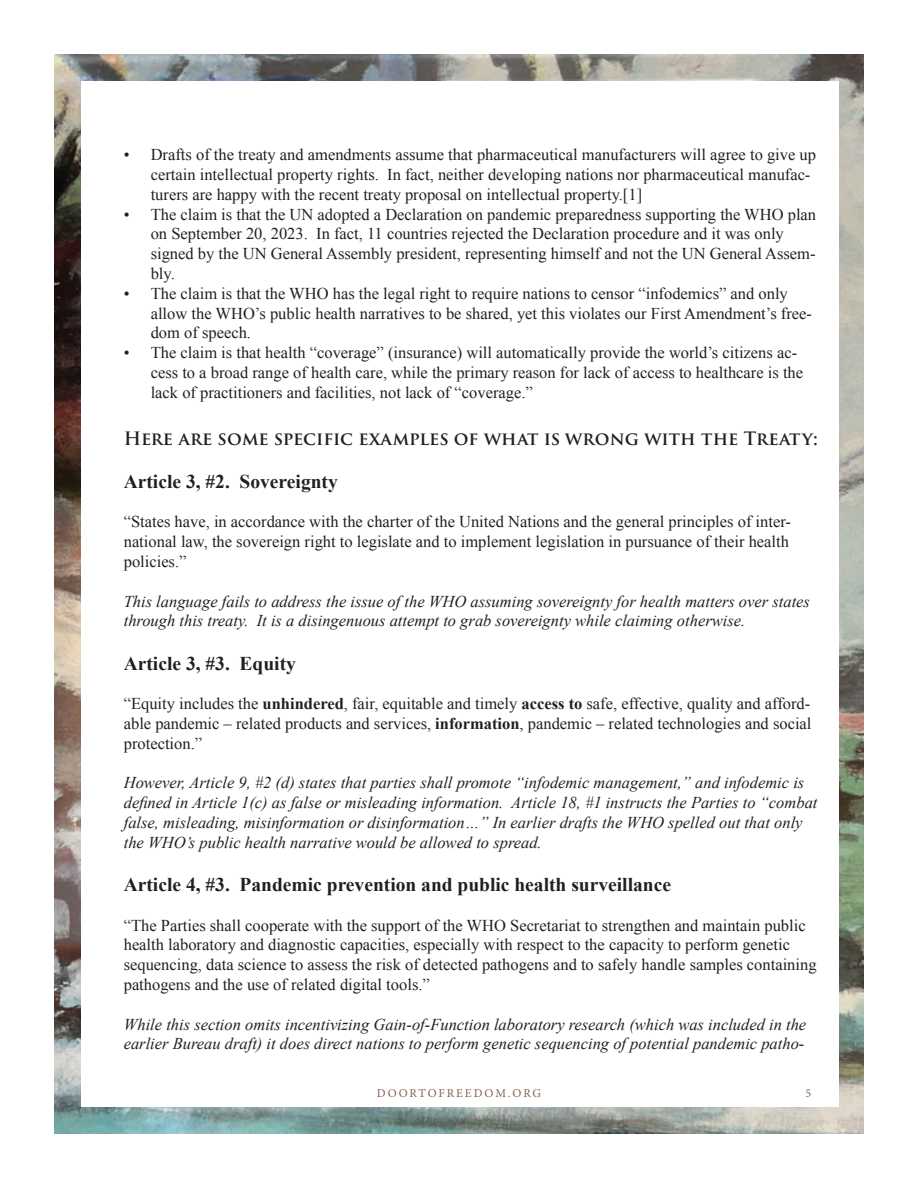
<style>
.page{position:relative;width:918px;height:1188px;background:#fff}
.page>*{position:absolute;margin:0;border:0;box-sizing:border-box;transform-origin:0 0}
.t1{font:700 19.5px "Times New Roman";color:#231f20}
.t2{font:600 18px "Trajan Pro 3";color:#231f20}
.t3{font:16.5px/19.8px "Times New Roman";color:#231f20}
.t4{font:italic 16.5px/19.8px "Times New Roman";color:#231f20}
.t5{font:12px "Minion Pro";letter-spacing:.155em;color:#806252}
.s1{font-weight:700}
</style>
<div class="page">
<img style="left:54px;top:54px;width:810px;height:1080px">
<div style="left:81px;top:81px;width:757px;height:1026px;background:#fff"></div>
<p class="t3" style="left:151px;top:145px;width:667px;text-indent:-27px">• Drafts of the treaty and amendments assume that pharmaceutical manufacturers will agree to give up certain intellectual property rights. In fact, neither developing nations nor pharmaceutical manufac&shy;turers are happy with the recent treaty proposal on intellectual property.[1]</p>
<p class="t3" style="left:151px;top:204px;width:667px;text-indent:-27px">• The claim is that the UN adopted a Declaration on pandemic preparedness supporting the WHO plan on September 20, 2023. In fact, 11 countries rejected the Declaration procedure and it was only signed by the UN General Assembly president, representing himself and not the UN General Assem&shy;bly.</p>
<p class="t3" style="left:151px;top:283px;width:663px;text-indent:-27px">• The claim is that the WHO has the legal right to require nations to censor “infodemics” and only allow the WHO’s public health narratives to be shared, yet this violates our First Amendment’s free&shy;dom of speech.</p>
<p class="t3" style="left:151px;top:343px;width:654px;text-indent:-27px">• The claim is that health “coverage” (insurance) will automatically provide the world’s citizens ac&shy;cess to a broad range of health care, while the primary reason for lack of access to healthcare is the lack of practitioners and facilities, not lack of “coverage.”</p>
<p class="t2" style="left:124px;top:425px;width:696px">Here are some specific examples of what is wrong with the Treaty:</p>
<p class="t1" style="left:124px;top:468px;width:216px">Article 3, #2. Sovereignty</p>
<p class="t3" style="left:124px;top:512px;width:669px;text-align:justify">“States have, in accordance with the charter of the United Nations and the general principles of inter&shy;national law, the sovereign right to legislate and to implement legislation in pursuance of their health policies.”</p>
<p class="t4" style="left:124px;top:591px;width:688px">This language fails to address the issue of the WHO assuming sovereignty for health matters over states through this treaty. It is a disingenuous attempt to grab sovereignty while claiming otherwise.</p>
<p class="t1" style="left:124px;top:650px;width:174px">Article 3, #3. Equity</p>
<p class="t3" style="left:124px;top:694px;width:689px;text-align:justify">“Equity includes the <span class="s1">unhindered</span>, fair, equitable and timely <span class="s1">access to</span> safe, effective, quality and afford&shy;able pandemic – related products and services, <span class="s1">information</span>, pandemic – related technologies and social protection.”</p>
<p class="t4" style="left:124px;top:773px;width:695px">However, Article 9, #2 (d) states that parties shall promote “infodemic management,” and infodemic is defined in Article 1(c) as false or misleading information. Article 18, #1 instructs the Parties to “combat false, misleading, misinformation or disinformation…” In earlier drafts the WHO spelled out that only the WHO’s public health narrative would be allowed to spread.</p>
<p class="t1" style="left:124px;top:871px;width:549px">Article 4, #3. Pandemic prevention and public health surveillance</p>
<p class="t3" style="left:124px;top:915px;width:694px">“The Parties shall cooperate with the support of the WHO Secretariat to strengthen and maintain public health laboratory and diagnostic capacities, especially with respect to the capacity to perform genetic sequencing, data science to assess the risk of detected pathogens and to safely handle samples containing pathogens and the use of related digital tools.”</p>
<p class="t4" style="left:124px;top:1014px;width:684px">While this section omits incentivizing Gain-of-Function laboratory research (which was included in the earlier Bureau draft) it does direct nations to perform genetic sequencing of potential pandemic patho-</p>
<p class="t5" style="left:377px;top:1085px;width:166px">DOORTOFREEDOM.ORG</p>
<p class="t5" style="left:806px;top:1085px;width:7px">5</p>
</div>
